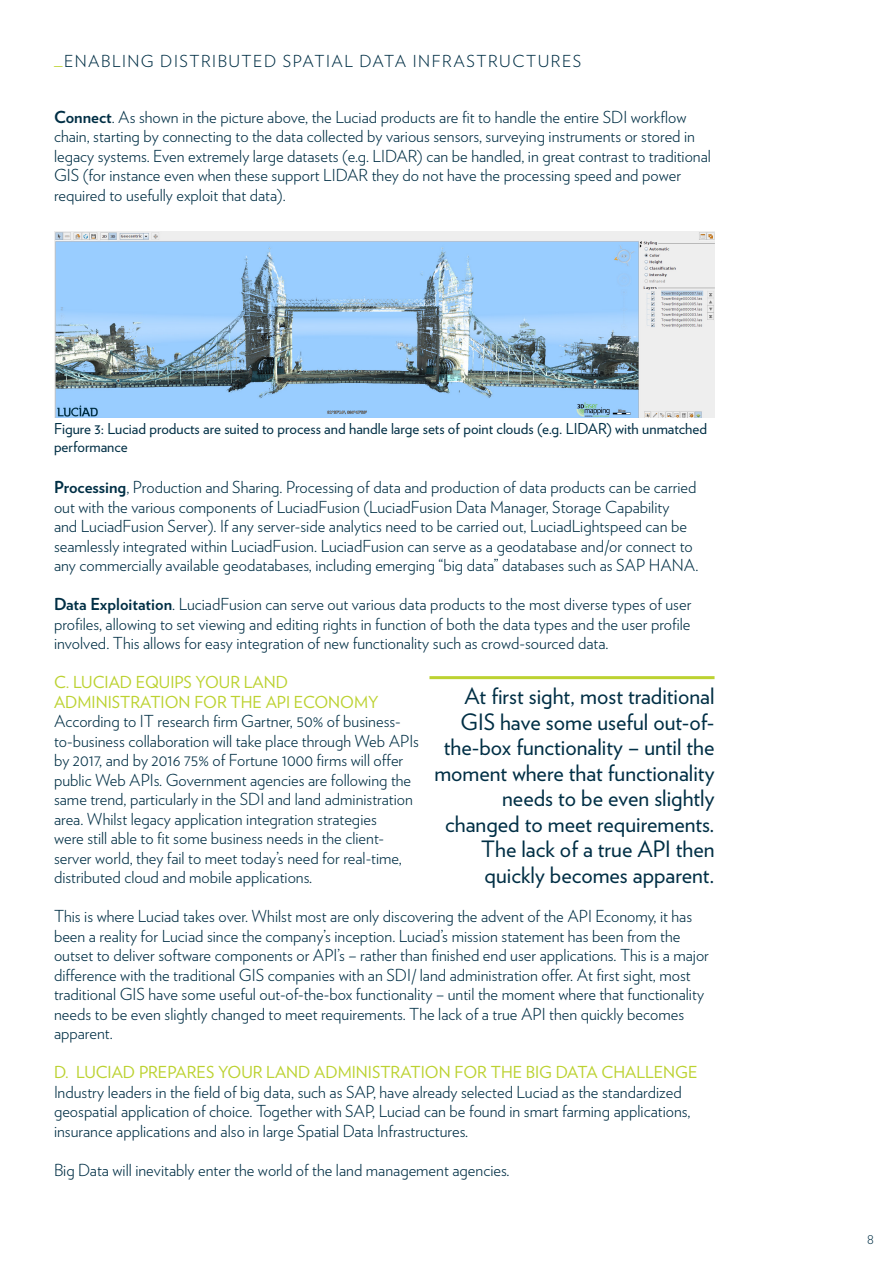
<style>
.page{position:relative;width:893px;height:1263px;background:#fff}
.page>*{position:absolute;margin:0;border:0;box-sizing:border-box;transform-origin:0 0}
.t1{font:22.5px/25.5px "Verlag";color:#002f45;text-align:right}
.t2{font:300 16.5px/19.5px "Verlag";color:#002f45}
.Subtitle{font:16.5px/19.5px "Verlag";color:#bcd231}
.t3{font:300 16.5px "Verlag";letter-spacing:.09em;color:#002f45}
.t4{font:15px/18px "Verlag";color:#002f45}
.t5{font:300 12px "Verlag";color:#002f45}
.s1{color:#bcd231}
.s2{font-weight:700}
</style>
<div class="page">
<hr style="left:429px;top:676px;width:285px;height:3px;background:#bcd231">
<img style="left:54px;top:231px;width:660px;height:186px">
<p class="t3" style="left:54px;top:49px;width:529px"><span class="s1">_</span>ENABLING DISTRIBUTED SPATIAL DATA INFRASTRUCTURES</p>
<p class="t2" style="left:54px;top:106px;width:658px"><span class="s2">Connect</span>. As shown in the picture above, the Luciad products are fit to handle the entire SDI workflow chain, starting by connecting to the data collected by various sensors, surveying instruments or stored in legacy systems. Even extremely large datasets (e.g. LIDAR) can be handled, in great contrast to traditional GIS (for instance even when these support LIDAR they do not have the processing speed and power required to usefully exploit that data).</p>
<p class="t4" style="left:54px;top:419px;width:655px">Figure 3: Luciad products are suited to process and handle large sets of point clouds (e.g. LIDAR) with unmatched performance</p>
<p class="t2" style="left:54px;top:477px;width:646px"><span class="s2">Processing</span>, Production and Sharing. Processing of data and production of data products can be carried out with the various components of LuciadFusion (LuciadFusion Data Manager, Storage Capability<br>and LuciadFusion Server). If any server-side analytics need to be carried out, LuciadLightspeed can be seamlessly integrated within LuciadFusion. LuciadFusion can serve as a geodatabase and/or connect to any commercially available geodatabases, including emerging “big data” databases such as SAP HANA.</p>
<p class="t2" style="left:54px;top:594px;width:639px;text-align:justify"><span class="s2">Data Exploitation</span>. LuciadFusion can serve out various data products to the most diverse types of user profiles, allowing to set viewing and editing rights in function of both the data types and the user profile involved. This allows for easy integration of new functionality such as crowd-sourced data.</p>
<p class="Subtitle" style="left:54px;top:672px;width:326px">C. LUCIAD EQUIPS YOUR LAND<br>ADMINISTRATION FOR THE API ECONOMY</p>
<p class="t2" style="left:54px;top:711px;width:366px">According to IT research firm Gartner, 50% of business&shy;to-business collaboration will take place through Web APIs by 2017, and by 2016 75% of Fortune 1000 firms will offer public Web APIs. Government agencies are following the same trend, particularly in the SDI and land administration area. Whilst legacy application integration strategies<br>were still able to fit some business needs in the client&shy;server world, they fail to meet today’s need for real-time, distributed cloud and mobile applications.</p>
<p class="t2" style="left:54px;top:906px;width:656px">This is where Luciad takes over. Whilst most are only discovering the advent of the API Economy, it has been a reality for Luciad since the company’s inception. Luciad’s mission statement has been from the outset to deliver software components or API’s – rather than finished end user applications. This is a major difference with the traditional GIS companies with an SDI/ land administration offer. At first sight, most traditional GIS have some useful out-of-the-box functionality – until the moment where that functionality needs to be even slightly changed to meet requirements. The lack of a true API then quickly becomes apparent.</p>
<p class="Subtitle" style="left:54px;top:1062px;width:645px">D. LUCIAD PREPARES YOUR LAND ADMINISTRATION FOR THE BIG DATA CHALLENGE</p>
<p class="t2" style="left:54px;top:1081px;width:638px">Industry leaders in the field of big data, such as SAP, have already selected Luciad as the standardized geospatial application of choice. Together with SAP, Luciad can be found in smart farming applications, insurance applications and also in large Spatial Data Infrastructures.</p>
<p class="t2" style="left:54px;top:1159px;width:457px">Big Data will inevitably enter the world of the land management agencies.</p>
<p class="t1" style="left:434px;top:682px;width:282px">At first sight, most traditional<br>GIS have some useful out-of&shy;the-box functionality – until the moment where that functionality needs to be even slightly changed to meet requirements.<br>The lack of a true API then quickly becomes apparent.</p>
<p class="t5" style="left:867px;top:1231px;width:8px">8</p>
</div>
